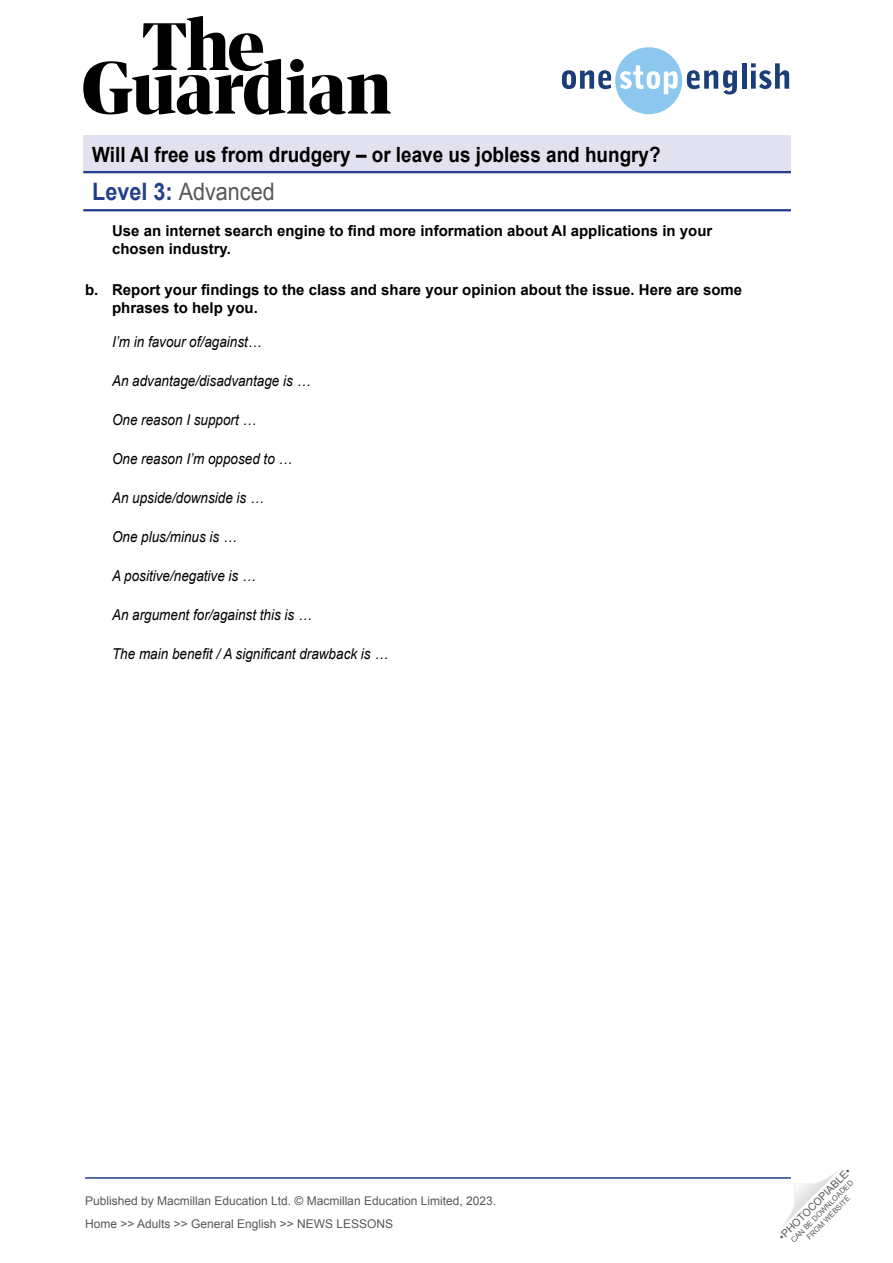
<style>
.page{position:relative;width:893px;height:1263px;background:#fff}
.page>*{position:absolute;margin:0;border:0;box-sizing:border-box;transform-origin:0 0}
.t1{font:24px "Arial";color:#58585a;scale:.9 1}
.t2{font:700 21px "Arial";color:#000;scale:.9 1}
.TN__Body_text{font:italic 15px "Arial";color:#000;scale:.9 1}
.WS__Body_-_rubric_al{font:700 15px/18px "Arial";color:#000}
.t3{font:12px/23px "Arial";color:#575756}
.t4{font:10.5px "Arial";color:#575756}
.t5{font:7.5px/9px "Arial";color:#575756;text-align:center}
.s1{font-weight:700;color:#23408f}
</style>
<div class="page">
<svg style="left:783px;top:1171px;width:55px;height:55px"></svg>
<svg style="left:83px;top:16px;width:308px;height:99px"></svg>
<svg style="left:562px;top:47px;width:175px;height:67px"></svg>
<hr style="left:742px;top:63px;width:4px;height:26px;background:#1a3e78">
<svg style="left:751px;top:63px;width:38px;height:26px"></svg>
<hr style="left:85px;top:1177px;width:706px;height:2px;background:#23408f">
<div style="left:83px;top:136px;width:708px;height:37px;background:#e1e1ef"></div>
<hr style="left:83px;top:171px;width:708px;height:2px;background:#23408f">
<hr style="left:83px;top:209px;width:708px;height:2px;background:#23408f">
<h2 class="t2" style="left:92px;top:141px;width:633px">Will AI free us from drudgery – or leave us jobless and hungry?</h2>
<h1 class="t1" style="left:92px;top:176px;width:204px"><span class="s1">Level 3:</span> Advanced</h1>
<p class="WS__Body_-_rubric_al" style="left:112px;top:222px;width:602px">Use an internet search engine to find more information about AI applications in your chosen industry.</p>
<p class="WS__Body_-_rubric_al" style="left:112px;top:281px;width:632px;text-indent:-27px">b. Report your findings to the class and share your opinion about the issue. Here are some phrases to help you.</p>
<p class="TN__Body_text" style="left:112px;top:332px;width:167px">I’m in favour of/against…</p>
<p class="TN__Body_text" style="left:112px;top:371px;width:222px">An advantage/disadvantage is …</p>
<p class="TN__Body_text" style="left:112px;top:410px;width:162px">One reason I support …</p>
<p class="TN__Body_text" style="left:112px;top:449px;width:202px">One reason I’m opposed to …</p>
<p class="TN__Body_text" style="left:112px;top:488px;width:170px">An upside/downside is …</p>
<p class="TN__Body_text" style="left:112px;top:527px;width:140px">One plus/minus is …</p>
<p class="TN__Body_text" style="left:112px;top:566px;width:161px">A positive/negative is …</p>
<p class="TN__Body_text" style="left:112px;top:605px;width:223px">An argument for/against this is …</p>
<p class="TN__Body_text" style="left:112px;top:644px;width:308px">The main benefit / A significant drawback is …</p>
<p class="t3" style="left:85px;top:1189px;width:413px">Published by Macmillan Education Ltd. © Macmillan Education Limited, 2023.<br>Home &gt;&gt; Adults &gt;&gt; General English &gt;&gt; NEWS LESSONS</p>
<p class="t4" style="left:776px;top:1233px;width:99px;rotate:-45deg">•PHOTOCOPIABLE•</p>
<p class="t5" style="left:789px;top:1238px;width:86px;rotate:-45deg">CAN BE DOWNLOADED<br>FROM WEBSITE</p>
</div>
